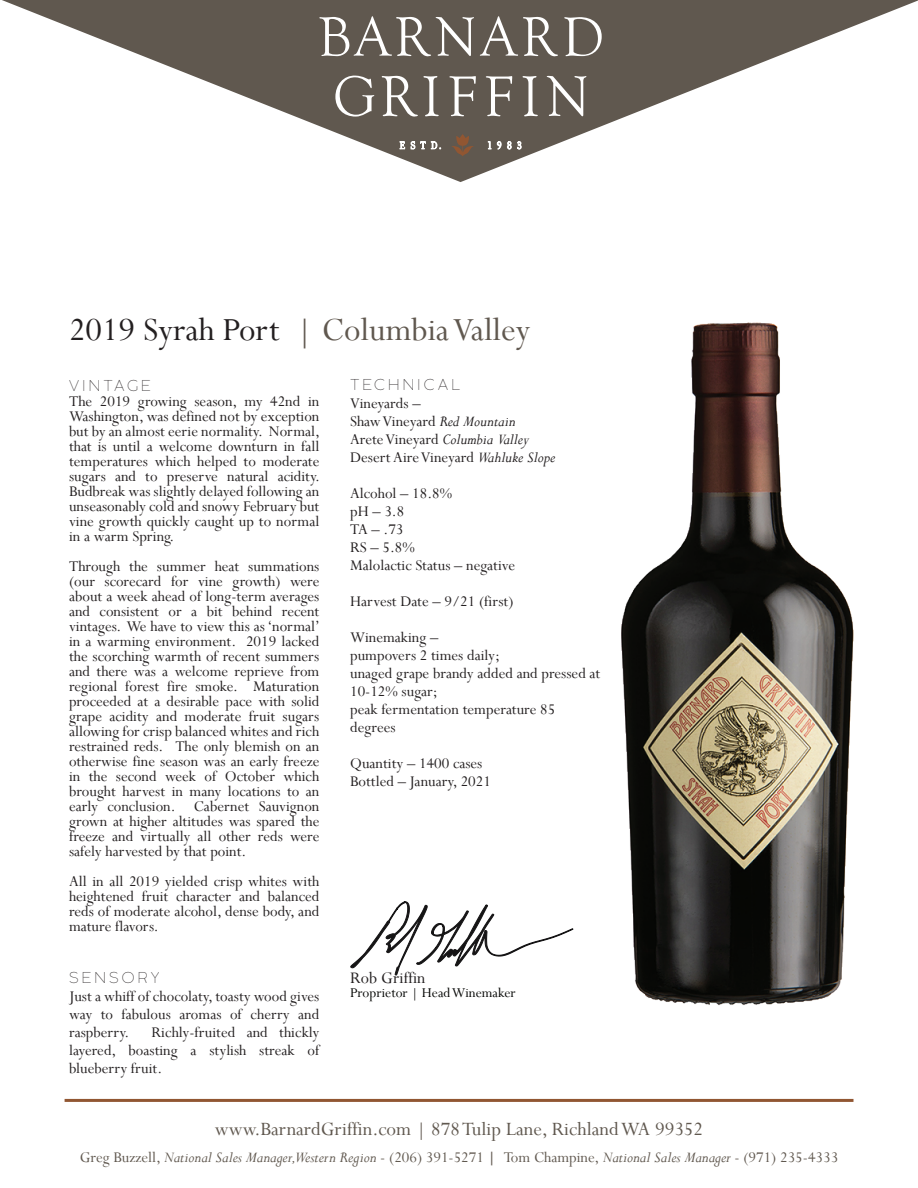
<style>
.page{position:relative;width:918px;height:1188px;background:#fff}
.page>*{position:absolute;margin:0;border:0;box-sizing:border-box;transform-origin:0 0}
.t1{font:36px "Perpetua";color:#60584f}
.t2{font:21px "Perpetua";color:#60584f}
.t3{font:18px "Perpetua";color:#231f20}
.t4{font:16.5px/15px "Perpetua";color:#231f20}
.t5{font:italic 16.5px "Perpetua";color:#60584f}
.t6{font:15px "Perpetua";color:#040503}
.t7{font:100 15px "Cocogoose Pro";letter-spacing:.2em;color:#231f20}
.s1{color:#231f20}
.s2{font-style:italic}
.s3{font-style:normal}
.s4{font-weight:700;font-style:normal}
</style>
<div class="page">
<img style="left:621px;top:322px;width:233px;height:683px">
<hr style="left:65px;top:1099px;width:788px;height:3px;background:#915632">
<svg style="left:2px;top:0;width:916px;height:182px"></svg>
<svg style="left:319px;top:16px;width:155px;height:41px"></svg>
<svg style="left:480px;top:16px;width:78px;height:41px;background:#817a73"></svg>
<svg style="left:564px;top:17px;width:38px;height:40px"></svg>
<svg style="left:335px;top:75px;width:39px;height:42px;background:#827b74"></svg>
<svg style="left:382px;top:75px;width:57px;height:42px"></svg>
<svg style="left:449px;top:76px;width:27px;height:41px"></svg>
<svg style="left:486px;top:76px;width:27px;height:41px"></svg>
<svg style="left:522px;top:75px;width:16px;height:42px"></svg>
<svg style="left:547px;top:75px;width:40px;height:42px"></svg>
<svg style="left:488px;top:141px;width:34px;height:9px"></svg>
<svg style="left:399px;top:141px;width:6px;height:8px"></svg>
<svg style="left:411px;top:141px;width:30px;height:9px"></svg>
<svg style="left:451px;top:134px;width:23px;height:22px"></svg>
<svg style="left:350px;top:901px;width:224px;height:75px"></svg>
<h1 class="t1" style="left:69px;top:307px;width:463px"><span class="s1">2019 Syrah Port</span> | Columbia Valley</h1>
<p class="t7" style="left:69px;top:376px;width:83px">VINTAGE</p>
<p class="t4" style="left:69px;top:394px;width:253px;text-align:justify">The 2019 growing season, my 42nd in Washington, was defined not by exception but by an almost eerie normality. Normal, that is until a welcome downturn in fall temperatures which helped to moderate sugars and to preserve natural acidity.<br>Budbreak was slightly delayed following an unseasonably cold and snowy February but vine growth quickly caught up to normal in a warm Spring.</p>
<p class="t4" style="left:69px;top:559px;width:253px;text-align:justify">Through the summer heat summations (our scorecard for vine growth) were about a week ahead of long-term averages and consistent or a bit behind recent vintages. We have to view this as ‘normal’ in a warming environment. 2019 lacked the scorching warmth of recent summers and there was a welcome reprieve from regional forest fire smoke. Maturation proceeded at a desirable pace with solid grape acidity and moderate fruit sugars allowing for crisp balanced whites and rich restrained reds. The only blemish on an otherwise fine season was an early freeze in the second week of October which brought harvest in many locations to an early conclusion. Cabernet Sauvignon grown at higher altitudes was spared the freeze and virtually all other reds were safely harvested by that point.</p>
<p class="t4" style="left:69px;top:874px;width:252px;text-align:justify">All in all 2019 yielded crisp whites with heightened fruit character and balanced reds of moderate alcohol, dense body, and mature flavors.</p>
<p class="t7" style="left:69px;top:967px;width:92px">SENSORY</p>
<p class="t4" style="left:69px;top:987px;width:252px;line-height:18px;text-align:justify">Just a whiff of chocolaty, toasty wood gives way to fabulous aromas of cherry and raspberry.</p>
<p class="t4" style="left:69px;top:1023px;width:252px;line-height:18px;text-align:justify;text-indent:82px">Richly-fruited and thickly layered, boasting a stylish streak of blueberry fruit.</p>
<p class="t7" style="left:350px;top:375px;width:111px">TECHNICAL</p>
<p class="t4" style="left:350px;top:394px;width:207px;line-height:18px">Vineyards –<br>Shaw Vineyard <span class="s2">Red Mountain<br></span>Arete Vineyard <span class="s2">Columbia Valley<br></span>Desert Aire Vineyard <span class="s2">Wahluke Slope</span></p>
<p class="t4" style="left:350px;top:484px;width:166px;line-height:18px">Alcohol – 18.8%<br>pH – 3.8<br>TA – .73<br>RS – 5.8%<br>Malolactic Status – negative</p>
<p class="t4" style="left:350px;top:583px;width:165px;line-height:36px">Harvest Date – 9/21 (first)<br>Winemaking –</p>
<p class="t4" style="left:350px;top:646px;width:252px;line-height:18px">pumpovers 2 times daily;<br>unaged grape brandy added and pressed at<br>10-12% sugar;<br>peak fermentation temperature 85 degrees</p>
<p class="t4" style="left:350px;top:754px;width:142px;line-height:18px">Quantity – 1400 cases<br>Bottled – January, 2021</p>
<p class="t3" style="left:350px;top:967px;width:77px">Rob Griffin</p>
<p class="t6" style="left:350px;top:983px;width:167px">Proprietor | Head Winemaker</p>
<p class="t2" style="left:215px;top:1115px;width:490px">www.BarnardGriffin.com | 878 Tulip Lane, Richland WA 99352</p>
<p class="t5" style="left:80px;top:1146px;width:760px"><span class="s3">Greg Buzzell,</span> National Sales Manager,Western Region <span class="s3">- (206) 391-5271</span> <span class="s4">|</span> <span class="s3">Tom Champine,</span> National Sales Manager <span class="s3">- (971) 235-4333</span></p>
</div>
